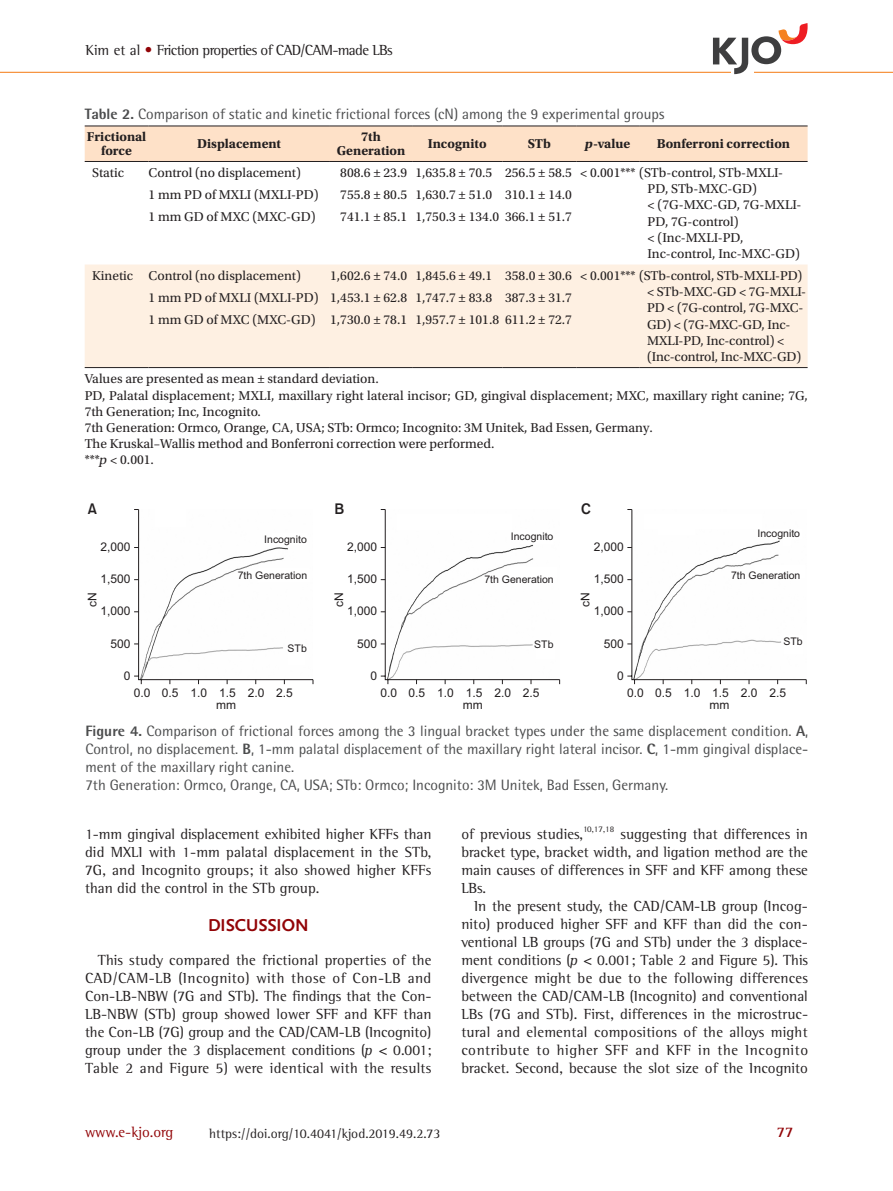
<style>
.page{position:relative;width:893px;height:1191px;background:#fff}
.page>*{position:absolute;margin:0;border:0;box-sizing:border-box;transform-origin:0 0}
.t1{font:700 18px "Nexus Sans";color:#920407}
.t2{font:15px/18px "Rotis Semi Serif Std";color:#231f20;text-align:justify}
.t3{font:15px/18px "Rotis Semi Sans Std";color:#4b4c4d}
.t4{font:15px "Rotis Semi Serif Std";letter-spacing:-.04em;color:#231f20}
.t5{font:15px "Rotis Semi Serif Std";color:#920407}
.t6{font:15px "Gothic 725 BT Bold A";color:#231f20}
.t7{font:700 15px "Rotis Semi Serif Std";color:#920407}
.t8{font:13.5px/16.2px "Utopia Std";color:#231f20}
.t9{font:700 13.5px/13.5px "Utopia Std";color:#231f20;text-align:center}
.t10{font:13.5px "Rotis Semi Serif Std";color:#231f20}
.t11{font:12px "Arial";color:#231f20}
.t12{font:10.5px "Arial";color:#231f20}
.t13{font:8.7px "Rotis Semi Serif Std";color:#231f20}
.s1{color:#920407}
.s2{font-weight:800}
.s3{font-style:italic}
</style>
<div class="page">
<hr style="left:0;top:72px;width:893px;height:1px;background:#f58220">
<svg style="left:713px;top:23px;width:95px;height:51px"></svg>
<div style="left:85px;top:127px;width:723px;height:34px;background:#fee1c8"></div>
<div style="left:85px;top:264px;width:723px;height:103px;background:#fef0e2"></div>
<hr style="left:85px;top:126px;width:63px;height:1px;background:#231f20">
<hr style="left:148px;top:126px;width:182px;height:1px;background:#231f20">
<hr style="left:330px;top:126px;width:82px;height:1px;background:#231f20">
<hr style="left:412px;top:126px;width:90px;height:1px;background:#231f20">
<hr style="left:502px;top:126px;width:74px;height:1px;background:#231f20">
<hr style="left:576px;top:126px;width:63px;height:1px;background:#231f20">
<hr style="left:639px;top:126px;width:169px;height:1px;background:#231f20">
<hr style="left:85px;top:161px;width:63px;height:1px;background:#231f20">
<hr style="left:148px;top:161px;width:182px;height:1px;background:#231f20">
<hr style="left:330px;top:161px;width:82px;height:1px;background:#231f20">
<hr style="left:412px;top:161px;width:90px;height:1px;background:#231f20">
<hr style="left:502px;top:161px;width:74px;height:1px;background:#231f20">
<hr style="left:576px;top:161px;width:63px;height:1px;background:#231f20">
<hr style="left:639px;top:161px;width:169px;height:1px;background:#231f20">
<hr style="left:85px;top:367px;width:63px;height:1px;background:#231f20">
<hr style="left:148px;top:367px;width:182px;height:1px;background:#231f20">
<hr style="left:330px;top:367px;width:82px;height:1px;background:#231f20">
<hr style="left:412px;top:367px;width:90px;height:1px;background:#231f20">
<hr style="left:502px;top:367px;width:74px;height:1px;background:#231f20">
<hr style="left:576px;top:367px;width:63px;height:1px;background:#231f20">
<hr style="left:639px;top:367px;width:169px;height:1px;background:#231f20">
<svg style="left:134px;top:509px;width:180px;height:176px"></svg>
<svg style="left:627px;top:509px;width:180px;height:176px"></svg>
<svg style="left:380px;top:509px;width:180px;height:176px"></svg>
<p class="t4" style="left:85px;top:41px;width:309px">Kim et al <span class="s1">•</span> Friction properties of CAD/CAM-made LBs</p>
<p class="t3" style="left:85px;top:105px;width:581px"><span class="s2">Table 2.</span> Comparison of static and kinetic frictional forces (cN) among the 9 experimental groups</p>
<p class="t9" style="left:87px;top:130px;width:61px">Frictional force</p>
<p class="t9" style="left:197px;top:137px;width:85px">Displacement</p>
<p class="t9" style="left:337px;top:130px;width:70px">7th<br>Generation</p>
<p class="t9" style="left:428px;top:137px;width:60px">Incognito</p>
<p class="t9" style="left:528px;top:137px;width:25px">STb</p>
<p class="t9" style="left:584px;top:137px;width:47px"><span class="s3">p</span>-value</p>
<p class="t9" style="left:657px;top:137px;width:135px">Bonferroni correction</p>
<p class="t8" style="left:92px;top:165px;width:33px">Static</p>
<p class="t8" style="left:148px;top:165px;width:154px">Control (no displacement)</p>
<p class="t8" style="left:648px;top:165px;width:155px;text-indent:-307px">808.6 ± 23.9 1,635.8 ± 70.5 256.5 ± 58.5 &lt; 0.001*** (STb-control, STb-MXLI-<br>PD, STb-MXC-GD)<br>&lt; (7G-MXC-GD, 7G-MXLI-<br>PD, 7G-control)<br>&lt; (Inc-MXLI-PD,<br>Inc-control, Inc-MXC-GD)</p>
<p class="t8" style="left:148px;top:187px;width:172px">1 mm PD of MXLI (MXLI-PD)</p>
<p class="t8" style="left:340px;top:187px;width:233px">755.8 ± 80.5 1,630.7 ± 51.0 310.1 ± 14.0</p>
<p class="t8" style="left:148px;top:209px;width:169px">1 mm GD of MXC (MXC-GD)</p>
<p class="t8" style="left:340px;top:209px;width:233px">741.1 ± 85.1 1,750.3 ± 134.0 366.1 ± 51.7</p>
<p class="t8" style="left:92px;top:268px;width:210px">Kinetic Control (no displacement)</p>
<p class="t8" style="left:647px;top:268px;width:161px;text-indent:-317px">1,602.6 ± 74.0 1,845.6 ± 49.1 358.0 ± 30.6 &lt; 0.001*** (STb-control, STb-MXLI-PD) &lt; STb-MXC-GD &lt; 7G-MXLI-PD &lt; (7G-control, 7G-MXC-GD) &lt; (7G-MXC-GD, Inc-MXLI-PD, Inc-control) &lt; (Inc-control, Inc-MXC-GD)</p>
<p class="t8" style="left:148px;top:287px;width:425px;line-height:22px">1 mm PD of MXLI (MXLI-PD) 1,453.1 ± 62.8 1,747.7 ± 83.8 387.3 ± 31.7<br>1 mm GD of MXC (MXC-GD) 1,730.0 ± 78.1 1,957.7 ± 101.8 611.2 ± 72.7</p>
<p class="t8" style="left:85px;top:371px;width:725px">Values are presented as mean ± standard deviation.<br>PD, Palatal displacement; MXLI, maxillary right lateral incisor; GD, gingival displacement; MXC, maxillary right canine; 7G, 7th Generation; Inc, Incognito.<br>7th Generation: Ormco, Orange, CA, USA; STb: Ormco; Incognito: 3M Unitek, Bad Essen, Germany.<br>The Kruskal–Wallis method and Bonferroni correction were performed.<br>***<span class="s3">p</span> &lt; 0.001.</p>
<p class="t6" style="left:88px;top:500px;width:11px">A</p>
<p class="t6" style="left:334px;top:500px;width:11px">B</p>
<p class="t6" style="left:581px;top:500px;width:11px">C</p>
<p class="t11" style="left:101px;top:542px;width:32px">2,000</p>
<p class="t11" style="left:101px;top:574px;width:32px">1,500</p>
<p class="t11" style="left:101px;top:606px;width:32px">1,000</p>
<p class="t11" style="left:111px;top:639px;width:22px">500</p>
<p class="t11" style="left:88px;top:607px;width:16px;rotate:-90deg">cN</p>
<p class="t12" style="left:264px;top:535px;width:44px">Incognito</p>
<p class="t12" style="left:238px;top:571px;width:71px">7th Generation</p>
<p class="t12" style="left:288px;top:644px;width:21px">STb</p>
<p class="t11" style="left:347px;top:542px;width:32px">2,000</p>
<p class="t11" style="left:347px;top:574px;width:32px">1,500</p>
<p class="t11" style="left:347px;top:606px;width:32px">1,000</p>
<p class="t11" style="left:357px;top:639px;width:22px">500</p>
<p class="t11" style="left:334px;top:607px;width:16px;rotate:-90deg">cN</p>
<p class="t12" style="left:511px;top:532px;width:44px">Incognito</p>
<p class="t12" style="left:484px;top:575px;width:71px">7th Generation</p>
<p class="t12" style="left:534px;top:640px;width:21px">STb</p>
<p class="t11" style="left:594px;top:542px;width:32px">2,000</p>
<p class="t11" style="left:594px;top:574px;width:32px">1,500</p>
<p class="t11" style="left:594px;top:606px;width:32px">1,000</p>
<p class="t11" style="left:604px;top:639px;width:22px">500</p>
<p class="t11" style="left:581px;top:607px;width:16px;rotate:-90deg">cN</p>
<p class="t11" style="left:124px;top:671px;width:8px">0</p>
<p class="t11" style="left:370px;top:671px;width:8px">0</p>
<p class="t11" style="left:617px;top:671px;width:8px">0</p>
<p class="t11" style="left:134px;top:688px;width:18px">0.0</p>
<p class="t11" style="left:162px;top:688px;width:133px">0.5 1.0 1.5 2.0 2.5</p>
<p class="t11" style="left:380px;top:688px;width:18px">0.0</p>
<p class="t11" style="left:408px;top:688px;width:133px">0.5 1.0 1.5 2.0 2.5</p>
<p class="t11" style="left:627px;top:688px;width:18px">0.0</p>
<p class="t11" style="left:216px;top:700px;width:21px">mm</p>
<p class="t11" style="left:463px;top:700px;width:21px">mm</p>
<p class="t12" style="left:757px;top:529px;width:44px">Incognito</p>
<p class="t12" style="left:731px;top:571px;width:71px">7th Generation</p>
<p class="t12" style="left:783px;top:638px;width:21px">STb</p>
<p class="t11" style="left:655px;top:688px;width:133px">0.5 1.0 1.5 2.0 2.5</p>
<p class="t11" style="left:709px;top:700px;width:21px">mm</p>
<p class="t3" style="left:85px;top:721px;width:724px"><span class="s2">Figure 4.</span> Comparison of frictional forces among the 3 lingual bracket types under the same displacement condition. <span class="s2">A</span>, Control, no displacement. <span class="s2">B</span>, 1-mm palatal displacement of the maxillary right lateral incisor. <span class="s2">C</span>, 1-mm gingival displace&shy;ment of the maxillary right canine.<br>7th Generation: Ormco, Orange, CA, USA; STb: Ormco; Incognito: 3M Unitek, Bad Essen, Germany.</p>
<p class="t2" style="left:85px;top:824px;width:348px">1-mm gingival displacement exhibited higher KFFs than did MXLI with 1-mm palatal displacement in the STb, 7G, and Incognito groups; it also showed higher KFFs than did the control in the STb group.</p>
<p class="t1" style="left:208px;top:913px;width:102px">DISCUSSION</p>
<p class="t2" style="left:85px;top:950px;width:348px;text-indent:13px">This study compared the frictional properties of the CAD/CAM-LB (Incognito) with those of Con-LB and Con-LB-NBW (7G and STb). The findings that the Con-LB-NBW (STb) group showed lower SFF and KFF than the Con-LB (7G) group and the CAD/CAM-LB (Incognito) group under the 3 displacement conditions (<span class="s3">p</span> &lt; 0.001; Table 2 and Figure 5) were identical with the results</p>
<p class="t2" style="left:461px;top:824px;width:123px">of previous studies,</p>
<p class="t13" style="left:583px;top:823px;width:33px">10,17,18</p>
<p class="t2" style="left:461px;top:824px;width:348px;text-indent:159px">suggesting that differences in bracket type, bracket width, and ligation method are the main causes of differences in SFF and KFF among these LBs.</p>
<p class="t2" style="left:461px;top:896px;width:348px;text-indent:13px">In the present study, the CAD/CAM-LB group (Incog&shy;nito) produced higher SFF and KFF than did the con&shy;ventional LB groups (7G and STb) under the 3 displace&shy;ment conditions (<span class="s3">p</span> &lt; 0.001; Table 2 and Figure 5). This divergence might be due to the following differences between the CAD/CAM-LB (Incognito) and conventional LBs (7G and STb). First, differences in the microstruc&shy;tural and elemental compositions of the alloys might contribute to higher SFF and KFF in the Incognito bracket. Second, because the slot size of the Incognito</p>
<p class="t5" style="left:85px;top:1122px;width:90px">www.e-kjo.org</p>
<p class="t10" style="left:209px;top:1125px;width:233px">https://doi.org/10.4041/kjod.2019.49.2.73</p>
<p class="t7" style="left:777px;top:1122px;width:18px">77</p>
</div>
